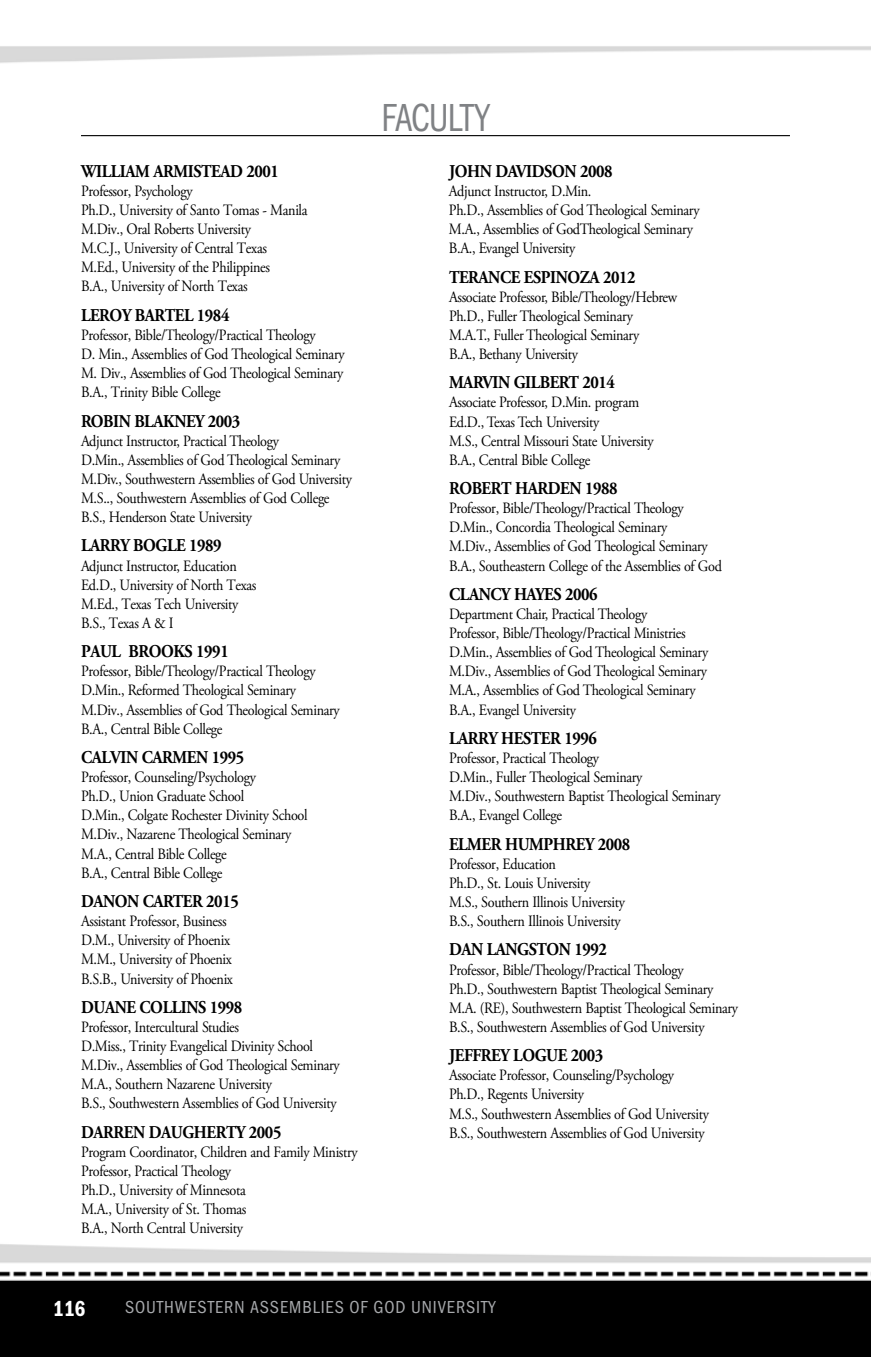
<style>
.page{position:relative;width:871px;height:1357px;background:#fff}
.page>*{position:absolute;margin:0;border:0;box-sizing:border-box;transform-origin:0 0}
.t1{font:40.5px "Franklin Gothic URW Con Boo";letter-spacing:-.035em;color:#808285;scale:.9 1}
.t2{font:22.5px "Franklin Gothic URW Con Dem";color:#fff;scale:.95 1}
.t3{font:700 18px "Adobe Garamond Pro";letter-spacing:-.025em;color:#000;scale:.9 1}
.t4{font:18px "Franklin Gothic URW Con Boo";letter-spacing:.05em;color:#a7a9ac}
.t5{font:15.75px/19.1px "Adobe Garamond Pro";letter-spacing:-.025em;color:#000;scale:.9 1}
</style>
<div class="page">
<img style="left:0;top:46px;width:871px;height:1311px">
<hr style="left:81px;top:135px;width:709px;height:1px;background:#000">
<p class="t3" style="left:81px;top:161px;width:221px">WILLIAM ARMISTEAD 2001</p>
<p class="t5" style="left:81px;top:182px;width:253px">Professor, Psychology<br>Ph.D., University of Santo Tomas - Manila M.Div., Oral Roberts University<br>M.C.J., University of Central Texas M.Ed., University of the Philippines<br>B.A., University of North Texas</p>
<p class="t3" style="left:81px;top:305px;width:166px">LEROY BARTEL 1984</p>
<p class="t5" style="left:81px;top:326px;width:294px">Professor, Bible/Theology/Practical Theology<br>D. Min., Assemblies of God Theological Seminary M. Div., Assemblies of God Theological Seminary B.A., Trinity Bible College</p>
<p class="t3" style="left:81px;top:410px;width:179px">ROBIN BLAKNEY 2003</p>
<p class="t5" style="left:81px;top:432px;width:302px">Adjunct Instructor, Practical Theology<br>D.Min., Assemblies of God Theological Seminary M.Div., Southwestern Assemblies of God University M.S.., Southwestern Assemblies of God College B.S., Henderson State University</p>
<p class="t3" style="left:81px;top:535px;width:158px">LARRY BOGLE 1989</p>
<p class="t5" style="left:81px;top:556px;width:196px">Adjunct Instructor, Education<br>Ed.D., University of North Texas<br>M.Ed., Texas Tech University<br>B.S., Texas A &amp; I</p>
<p class="t3" style="left:81px;top:641px;width:166px">PAUL BROOKS 1991</p>
<p class="t5" style="left:81px;top:662px;width:289px">Professor, Bible/Theology/Practical Theology D.Min., Reformed Theological Seminary M.Div., Assemblies of God Theological Seminary B.A., Central Bible College</p>
<p class="t3" style="left:81px;top:747px;width:183px">CALVIN CARMEN 1995</p>
<p class="t5" style="left:81px;top:768px;width:253px">Professor, Counseling/Psychology<br>Ph.D., Union Graduate School<br>D.Min., Colgate Rochester Divinity School M.Div., Nazarene Theological Seminary M.A., Central Bible College<br>B.A., Central Bible College</p>
<p class="t3" style="left:81px;top:891px;width:177px">DANON CARTER 2015</p>
<p class="t5" style="left:81px;top:912px;width:170px">Assistant Professor, Business<br>D.M., University of Phoenix<br>M.M., University of Phoenix<br>B.S.B., University of Phoenix</p>
<p class="t3" style="left:81px;top:996px;width:181px">DUANE COLLINS 1998</p>
<p class="t5" style="left:81px;top:1018px;width:289px">Professor, Intercultural Studies<br>D.Miss., Trinity Evangelical Divinity School M.Div., Assemblies of God Theological Seminary M.A., Southern Nazarene University<br>B.S., Southwestern Assemblies of God University</p>
<p class="t3" style="left:81px;top:1121px;width:224px">DARREN DAUGHERTY 2005</p>
<p class="t5" style="left:81px;top:1143px;width:309px">Program Coordinator, Children and Family Ministry Professor, Practical Theology<br>Ph.D., University of Minnesota<br>M.A., University of St. Thomas<br>B.A., North Central University</p>
<h1 class="t1" style="left:382px;top:92px;width:121px">FACULTY</h1>
<p class="t3" style="left:449px;top:161px;width:183px">JOHN DAVIDSON 2008</p>
<p class="t5" style="left:449px;top:182px;width:280px">Adjunct Instructor, D.Min.<br>Ph.D., Assemblies of God Theological Seminary M.A., Assemblies of GodTheological Seminary B.A., Evangel University</p>
<p class="t3" style="left:449px;top:266px;width:209px">TERANCE ESPINOZA 2012</p>
<p class="t5" style="left:449px;top:288px;width:255px">Associate Professor, Bible/Theology/Hebrew Ph.D., Fuller Theological Seminary M.A.T., Fuller Theological Seminary<br>B.A., Bethany University</p>
<p class="t3" style="left:449px;top:372px;width:186px">MARVIN GILBERT 2014</p>
<p class="t5" style="left:449px;top:393px;width:229px">Associate Professor, D.Min. program Ed.D., Texas Tech University<br>M.S., Central Missouri State University B.A., Central Bible College</p>
<p class="t3" style="left:449px;top:478px;width:189px">ROBERT HARDEN 1988</p>
<p class="t5" style="left:449px;top:499px;width:305px">Professor, Bible/Theology/Practical Theology D.Min., Concordia Theological Seminary<br>M.Div., Assemblies of God Theological Seminary B.A., Southeastern College of the Assemblies of God</p>
<p class="t3" style="left:449px;top:584px;width:167px">CLANCY HAYES 2006</p>
<p class="t5" style="left:449px;top:605px;width:290px">Department Chair, Practical Theology<br>Professor, Bible/Theology/Practical Ministries D.Min., Assemblies of God Theological Seminary M.Div., Assemblies of God Theological Seminary M.A., Assemblies of God Theological Seminary B.A., Evangel University</p>
<p class="t3" style="left:449px;top:728px;width:166px">LARRY HESTER 1996</p>
<p class="t5" style="left:449px;top:749px;width:303px">Professor, Practical Theology<br>D.Min., Fuller Theological Seminary<br>M.Div., Southwestern Baptist Theological Seminary B.A., Evangel College</p>
<p class="t3" style="left:449px;top:833px;width:203px">ELMER HUMPHREY 2008</p>
<p class="t5" style="left:449px;top:855px;width:197px">Professor, Education<br>Ph.D., St. Louis University<br>M.S., Southern Illinois University<br>B.S., Southern Illinois University</p>
<p class="t3" style="left:449px;top:939px;width:177px">DAN LANGSTON 1992</p>
<p class="t5" style="left:449px;top:960px;width:323px">Professor, Bible/Theology/Practical Theology<br>Ph.D., Southwestern Baptist Theological Seminary M.A. (RE), Southwestern Baptist Theological Seminary B.S., Southwestern Assemblies of God University</p>
<p class="t3" style="left:449px;top:1045px;width:173px">JEFFREY LOGUE 2003</p>
<p class="t5" style="left:449px;top:1066px;width:290px">Associate Professor, Counseling/Psychology Ph.D., Regents University<br>M.S., Southwestern Assemblies of God University B.S., Southwestern Assemblies of God University</p>
<h2 class="t2" style="left:53px;top:1293px;width:36px">116</h2>
<p class="t4" style="left:125px;top:1296px;width:372px">SOUTHWESTERN ASSEMBLIES OF GOD UNIVERSITY</p>
</div>
